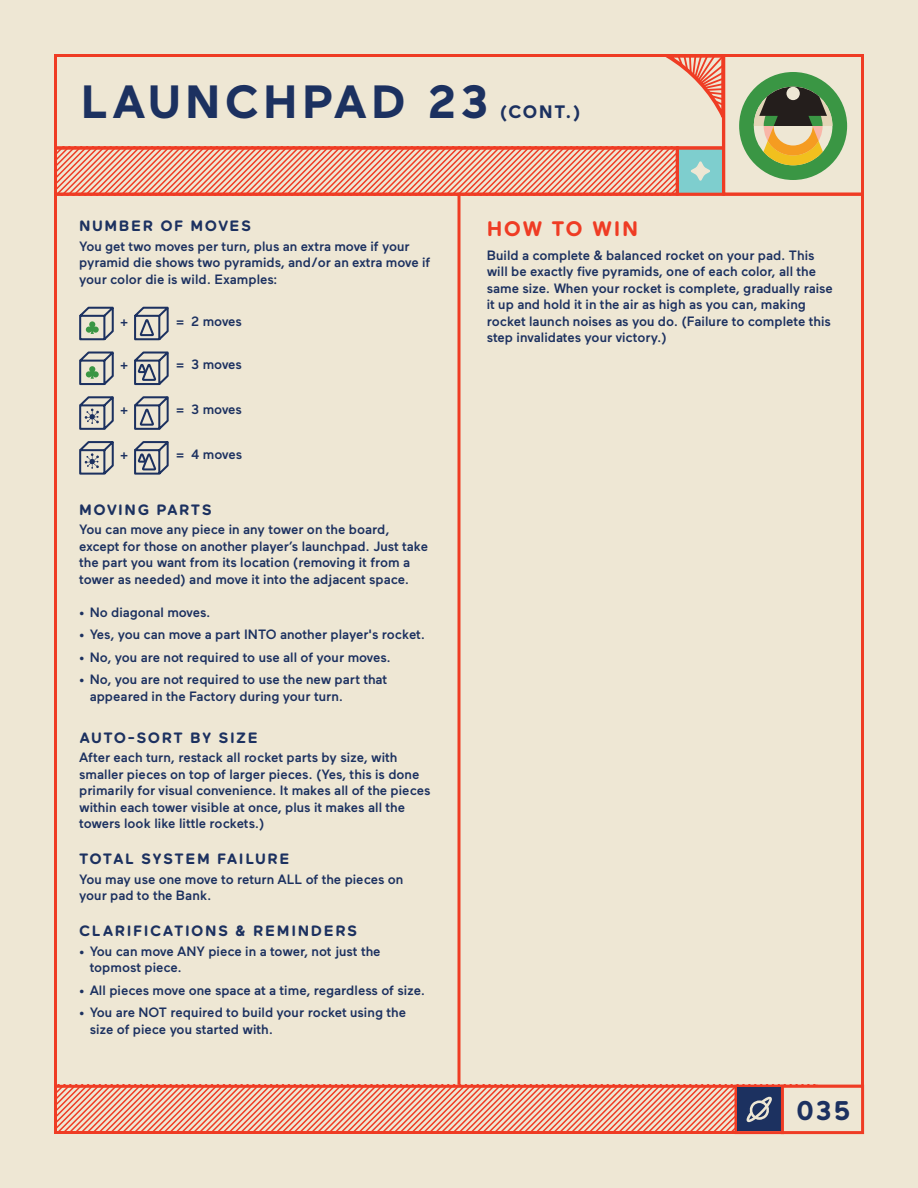
<style>
.page{position:relative;width:918px;height:1188px;background:#eee7d4}
.page>*{position:absolute;margin:0;border:0;box-sizing:border-box;transform-origin:0 0}
.t1{font:700 46.5px "Maax";letter-spacing:.1em;color:#1c3160}
.t2{font:700 27px "Maax Rounded";color:#1c3160}
.t3{font:700 21px "Maax Rounded";letter-spacing:.075em;color:#ef3c24}
.t4{font:700 18px "Maax";color:#1c3160}
.t5{font:700 15px "Maax Rounded";letter-spacing:.1em;color:#1c3160}
.Bullet_Style{font:500 13.5px/16.5px "Maax";color:#1c3160}
.Body_Copy{font:500 13.5px/16.5px "Maax";color:#1c3160}
</style>
<div class="page">
<svg style="left:739px;top:72px;width:108px;height:108px"></svg>
<div style="left:786px;top:87px;width:14px;height:13px;background:#eee7d4;border-radius:50%"></div>
<hr style="left:458px;top:193px;width:2px;height:892px;background:#ef3c24">
<svg style="left:79px;top:306px;width:35px;height:35px"></svg>
<svg style="left:79px;top:351px;width:35px;height:35px"></svg>
<svg style="left:134px;top:351px;width:35px;height:35px"></svg>
<svg style="left:134px;top:441px;width:35px;height:34px"></svg>
<svg style="left:134px;top:306px;width:35px;height:35px"></svg>
<svg style="left:134px;top:396px;width:35px;height:34px"></svg>
<svg style="left:79px;top:396px;width:35px;height:34px"></svg>
<svg style="left:79px;top:441px;width:35px;height:34px"></svg>
<div style="left:679px;top:149px;width:43px;height:44px;background:#7ecece"></div>
<svg style="left:691px;top:161px;width:19px;height:20px"></svg>
<svg style="left:58px;top:151px;width:617px;height:41px"></svg>
<div style="left:54px;top:147px;width:625px;height:49px;border:3px solid #ef3c24"></div>
<div style="left:54px;top:54px;width:671px;height:95px;border:3px solid #ef3c24"></div>
<svg style="left:662px;top:54px;width:60px;height:78px"></svg>
<div style="left:722px;top:54px;width:142px;height:142px;border:3px solid #ef3c24"></div>
<div style="left:676px;top:147px;width:49px;height:49px;border:3px solid #ef3c24"></div>
<svg style="left:54px;top:1085px;width:727px;height:49px"></svg>
<div style="left:781px;top:1085px;width:83px;height:49px;background:#eee7d4;border:3px solid #ef3c24"></div>
<p class="t1" style="left:81px;top:77px;width:409px">LAUNCHPAD 23</p>
<p class="t4" style="left:500px;top:102px;width:82px">(CONT.)</p>
<p class="t5" style="left:79px;top:217px;width:173px">NUMBER OF MOVES</p>
<p class="Body_Copy" style="left:79px;top:238px;width:353px">You get two moves per turn, plus an extra move if your pyramid die shows two pyramids, and/or an extra move if your color die is wild. Examples:</p>
<p class="Body_Copy" style="left:120px;top:313px;width:10px">+</p>
<p class="Body_Copy" style="left:176px;top:313px;width:68px">= 2 moves</p>
<p class="Body_Copy" style="left:120px;top:357px;width:10px">+</p>
<p class="Body_Copy" style="left:176px;top:357px;width:68px">= 3 moves</p>
<p class="Body_Copy" style="left:120px;top:402px;width:10px">+</p>
<p class="Body_Copy" style="left:176px;top:402px;width:68px">= 3 moves</p>
<p class="Body_Copy" style="left:120px;top:447px;width:10px">+</p>
<p class="Body_Copy" style="left:176px;top:447px;width:68px">= 4 moves</p>
<p class="t5" style="left:79px;top:501px;width:134px">MOVING PARTS</p>
<p class="Bullet_Style" style="left:79px;top:522px;width:350px">You can move any piece in any tower on the board, except for those on another player’s launchpad. Just take the part you want from its location (removing it from a tower as needed) and move it into the adjacent space.</p>
<p class="Bullet_Style" style="left:79px;top:604px;width:133px">• No diagonal moves.</p>
<p class="Bullet_Style" style="left:79px;top:627px;width:348px">• Yes, you can move a part INTO another player's rocket.</p>
<p class="Bullet_Style" style="left:79px;top:649px;width:313px">• No, you are not required to use all of your moves.</p>
<p class="Bullet_Style" style="left:90px;top:672px;width:299px;text-indent:-10px">• No, you are not required to use the new part that appeared in the Factory during your turn.</p>
<p class="t5" style="left:79px;top:729px;width:180px">AUTO-SORT BY SIZE</p>
<p class="Body_Copy" style="left:79px;top:750px;width:353px">After each turn, restack all rocket parts by size, with smaller pieces on top of larger pieces. (Yes, this is done primarily for visual convenience. It makes all of the pieces within each tower visible at once, plus it makes all the towers look like little rockets.)</p>
<p class="t5" style="left:79px;top:850px;width:212px">TOTAL SYSTEM FAILURE</p>
<p class="Body_Copy" style="left:79px;top:871px;width:326px">You may use one move to return ALL of the pieces on your pad to the Bank.</p>
<p class="t5" style="left:79px;top:922px;width:279px">CLARIFICATIONS &amp; REMINDERS</p>
<p class="Bullet_Style" style="left:90px;top:943px;width:292px;text-indent:-10px">• You can move ANY piece in a tower, not just the topmost piece.</p>
<p class="Bullet_Style" style="left:79px;top:982px;width:348px">• All pieces move one space at a time, regardless of size.</p>
<p class="Bullet_Style" style="left:90px;top:1005px;width:318px;text-indent:-10px">• You are NOT required to build your rocket using the size of piece you started with.</p>
<p class="t3" style="left:487px;top:216px;width:153px">HOW TO WIN</p>
<p class="Bullet_Style" style="left:487px;top:247px;width:348px">Build a complete &amp; balanced rocket on your pad. This will be exactly five pyramids, one of each color, all the same size. When your rocket is complete, gradually raise it up and hold it in the air as high as you can, making rocket launch noises as you do. (Failure to complete this step invalidates your victory.)</p>
<p class="t2" style="left:796px;top:1094px;width:56px">035</p>
</div>
